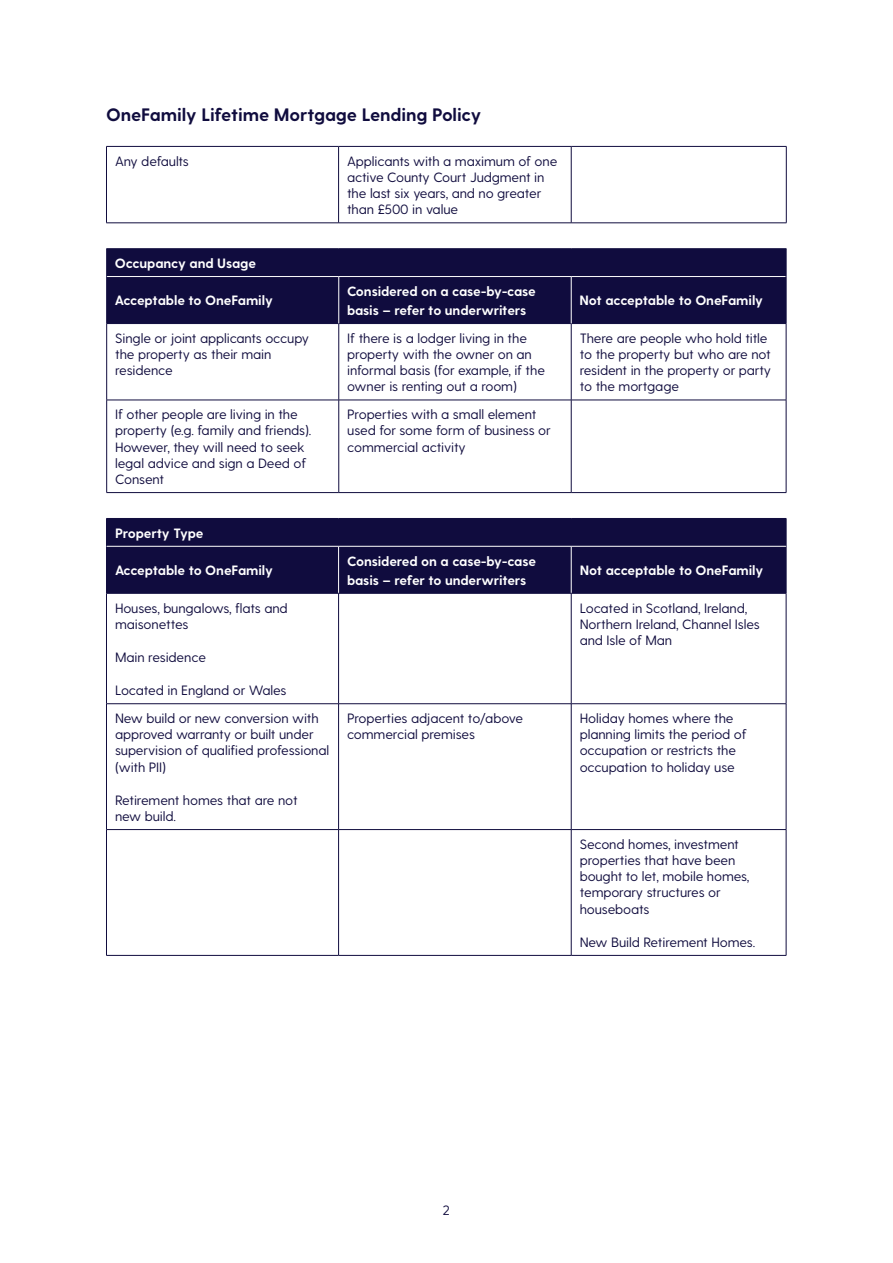
<style>
.page{position:relative;width:893px;height:1263px;background:#fff}
.page>*{position:absolute;margin:0;border:0;box-sizing:border-box;transform-origin:0 0}
.Sub_header{font:700 18px "Greycliff CF";letter-spacing:-.01em;color:#100c3e}
.Table_Body{font:13.5px/16.2px "Greycliff CF";letter-spacing:-.01em;color:#100c3e}
.Table_Header{font:700 13.5px/19.2px "Greycliff CF";letter-spacing:-.01em;color:#fff}
</style>
<div class="page">
<div style="left:107px;top:249px;width:679px;height:74px;background:#100c3e"></div>
<hr style="left:106px;top:277px;width:1px;height:46px;background:#100c3e">
<hr style="left:106px;top:323px;width:233px;height:1px;background:#100c3e">
<hr style="left:106px;top:324px;width:1px;height:76px;background:#100c3e">
<hr style="left:339px;top:323px;width:232px;height:1px;background:#100c3e">
<hr style="left:338px;top:324px;width:1px;height:76px;background:#100c3e">
<hr style="left:571px;top:323px;width:215px;height:1px;background:#100c3e">
<hr style="left:571px;top:324px;width:1px;height:76px;background:#100c3e">
<hr style="left:786px;top:324px;width:1px;height:76px;background:#100c3e">
<hr style="left:106px;top:400px;width:233px;height:1px;background:#100c3e">
<hr style="left:106px;top:400px;width:1px;height:92px;background:#100c3e">
<hr style="left:339px;top:400px;width:232px;height:1px;background:#100c3e">
<hr style="left:338px;top:400px;width:1px;height:92px;background:#100c3e">
<hr style="left:571px;top:400px;width:215px;height:1px;background:#100c3e">
<hr style="left:571px;top:400px;width:1px;height:92px;background:#100c3e">
<hr style="left:786px;top:400px;width:1px;height:92px;background:#100c3e">
<hr style="left:106px;top:492px;width:233px;height:1px;background:#100c3e">
<hr style="left:339px;top:492px;width:232px;height:1px;background:#100c3e">
<hr style="left:571px;top:492px;width:215px;height:1px;background:#100c3e">
<hr style="left:338px;top:277px;width:1px;height:46px;background:#fff">
<hr style="left:571px;top:277px;width:1px;height:46px;background:#fff">
<hr style="left:106px;top:248px;width:233px;height:1px;background:#100c3e">
<hr style="left:339px;top:248px;width:232px;height:1px;background:#100c3e">
<hr style="left:571px;top:248px;width:215px;height:1px;background:#100c3e">
<svg style="left:106px;top:249px;width:1px;height:28px"></svg>
<hr style="left:107px;top:276px;width:232px;height:1px;background:#fff">
<hr style="left:339px;top:276px;width:232px;height:1px;background:#fff">
<hr style="left:571px;top:276px;width:215px;height:1px;background:#fff">
<svg style="left:786px;top:249px;width:1px;height:28px"></svg>
<hr style="left:786px;top:277px;width:1px;height:46px;background:#100c3e">
<div style="left:107px;top:519px;width:679px;height:74px;background:#100c3e"></div>
<hr style="left:106px;top:546px;width:1px;height:47px;background:#100c3e">
<hr style="left:786px;top:546px;width:1px;height:47px;background:#100c3e">
<hr style="left:106px;top:518px;width:233px;height:1px;background:#100c3e">
<svg style="left:106px;top:519px;width:1px;height:27px"></svg>
<hr style="left:339px;top:518px;width:232px;height:1px;background:#100c3e">
<hr style="left:571px;top:518px;width:215px;height:1px;background:#100c3e">
<svg style="left:786px;top:519px;width:1px;height:27px"></svg>
<hr style="left:107px;top:546px;width:232px;height:1px;background:#fff">
<hr style="left:339px;top:546px;width:232px;height:1px;background:#fff">
<hr style="left:338px;top:546px;width:1px;height:47px;background:#fff">
<hr style="left:571px;top:546px;width:215px;height:1px;background:#fff">
<hr style="left:571px;top:546px;width:1px;height:47px;background:#fff">
<hr style="left:106px;top:593px;width:233px;height:1px;background:#100c3e">
<hr style="left:106px;top:593px;width:1px;height:110px;background:#100c3e">
<hr style="left:339px;top:593px;width:232px;height:1px;background:#100c3e">
<hr style="left:338px;top:593px;width:1px;height:110px;background:#100c3e">
<hr style="left:571px;top:593px;width:215px;height:1px;background:#100c3e">
<hr style="left:571px;top:593px;width:1px;height:110px;background:#100c3e">
<hr style="left:786px;top:593px;width:1px;height:110px;background:#100c3e">
<hr style="left:106px;top:703px;width:233px;height:1px;background:#100c3e">
<hr style="left:106px;top:704px;width:1px;height:125px;background:#100c3e">
<hr style="left:339px;top:703px;width:232px;height:1px;background:#100c3e">
<hr style="left:338px;top:704px;width:1px;height:125px;background:#100c3e">
<hr style="left:571px;top:703px;width:215px;height:1px;background:#100c3e">
<hr style="left:571px;top:704px;width:1px;height:125px;background:#100c3e">
<hr style="left:786px;top:704px;width:1px;height:125px;background:#100c3e">
<hr style="left:106px;top:829px;width:233px;height:1px;background:#100c3e">
<hr style="left:106px;top:830px;width:1px;height:125px;background:#100c3e">
<hr style="left:339px;top:829px;width:232px;height:1px;background:#100c3e">
<hr style="left:338px;top:830px;width:1px;height:125px;background:#100c3e">
<hr style="left:571px;top:829px;width:215px;height:1px;background:#100c3e">
<hr style="left:571px;top:830px;width:1px;height:125px;background:#100c3e">
<hr style="left:786px;top:830px;width:1px;height:125px;background:#100c3e">
<hr style="left:106px;top:955px;width:233px;height:1px;background:#100c3e">
<hr style="left:339px;top:955px;width:232px;height:1px;background:#100c3e">
<hr style="left:571px;top:955px;width:215px;height:1px;background:#100c3e">
<hr style="left:106px;top:146px;width:233px;height:1px;background:#100c3e">
<hr style="left:106px;top:147px;width:1px;height:76px;background:#100c3e">
<hr style="left:339px;top:146px;width:232px;height:1px;background:#100c3e">
<hr style="left:338px;top:147px;width:1px;height:76px;background:#100c3e">
<hr style="left:571px;top:146px;width:215px;height:1px;background:#100c3e">
<hr style="left:571px;top:147px;width:1px;height:76px;background:#100c3e">
<hr style="left:786px;top:147px;width:1px;height:76px;background:#100c3e">
<hr style="left:106px;top:223px;width:233px;height:1px;background:#100c3e">
<hr style="left:339px;top:223px;width:232px;height:1px;background:#100c3e">
<hr style="left:571px;top:223px;width:215px;height:1px;background:#100c3e">
<p class="Sub_header" style="left:106px;top:104px;width:376px">OneFamily Lifetime Mortgage Lending Policy</p>
<p class="Table_Body" style="left:115px;top:153px;width:75px">Any defaults</p>
<p class="Table_Body" style="left:347px;top:153px;width:212px">Applicants with a maximum of one active County Court Judgment in the last six years, and no greater than £500 in value</p>
<p class="Table_Header" style="left:115px;top:254px;width:143px">Occupancy and Usage</p>
<p class="Table_Header" style="left:115px;top:292px;width:160px">Acceptable to OneFamily</p>
<p class="Table_Header" style="left:347px;top:282px;width:190px">Considered on a case-by-case basis – refer to underwriters</p>
<p class="Table_Header" style="left:579px;top:292px;width:185px">Not acceptable to OneFamily</p>
<p class="Table_Body" style="left:115px;top:330px;width:195px">Single or joint applicants occupy the property as their main residence</p>
<p class="Table_Body" style="left:347px;top:330px;width:199px">If there is a lodger living in the property with the owner on an informal basis (for example, if the owner is renting out a room)</p>
<p class="Table_Body" style="left:580px;top:330px;width:193px">There are people who hold title to the property but who are not resident in the property or party to the mortgage</p>
<p class="Table_Body" style="left:115px;top:407px;width:198px">If other people are living in the property (e.g. family and friends).<br>However, they will need to seek legal advice and sign a Deed of<br>Consent</p>
<p class="Table_Body" style="left:347px;top:407px;width:205px">Properties with a small element used for some form of business or commercial activity</p>
<p class="Table_Header" style="left:115px;top:524px;width:90px">Property Type</p>
<p class="Table_Header" style="left:115px;top:561px;width:160px">Acceptable to OneFamily</p>
<p class="Table_Header" style="left:347px;top:552px;width:190px">Considered on a case-by-case basis – refer to underwriters</p>
<p class="Table_Header" style="left:580px;top:561px;width:185px">Not acceptable to OneFamily</p>
<p class="Table_Body" style="left:115px;top:600px;width:174px">Houses, bungalows, flats and maisonettes</p>
<p class="Table_Body" style="left:115px;top:649px;width:93px">Main residence</p>
<p class="Table_Body" style="left:115px;top:683px;width:173px">Located in England or Wales</p>
<p class="Table_Body" style="left:580px;top:600px;width:182px">Located in Scotland, Ireland,<br>Northern Ireland, Channel Isles and Isle of Man</p>
<p class="Table_Body" style="left:115px;top:710px;width:216px">New build or new conversion with approved warranty or built under supervision of qualified professional (with PII)</p>
<p class="Table_Body" style="left:115px;top:792px;width:184px">Retirement homes that are not new build.</p>
<p class="Table_Body" style="left:347px;top:710px;width:177px">Properties adjacent to/above commercial premises</p>
<p class="Table_Body" style="left:580px;top:710px;width:168px">Holiday homes where the planning limits the period of occupation or restricts the occupation to holiday use</p>
<p class="Table_Body" style="left:580px;top:836px;width:171px">Second homes, investment properties that have been bought to let, mobile homes, temporary structures or houseboats</p>
<p class="Table_Body" style="left:580px;top:934px;width:177px">New Build Retirement Homes.</p>
<p class="Table_Body" style="left:443px;top:1203px;width:9px">2</p>
</div>
